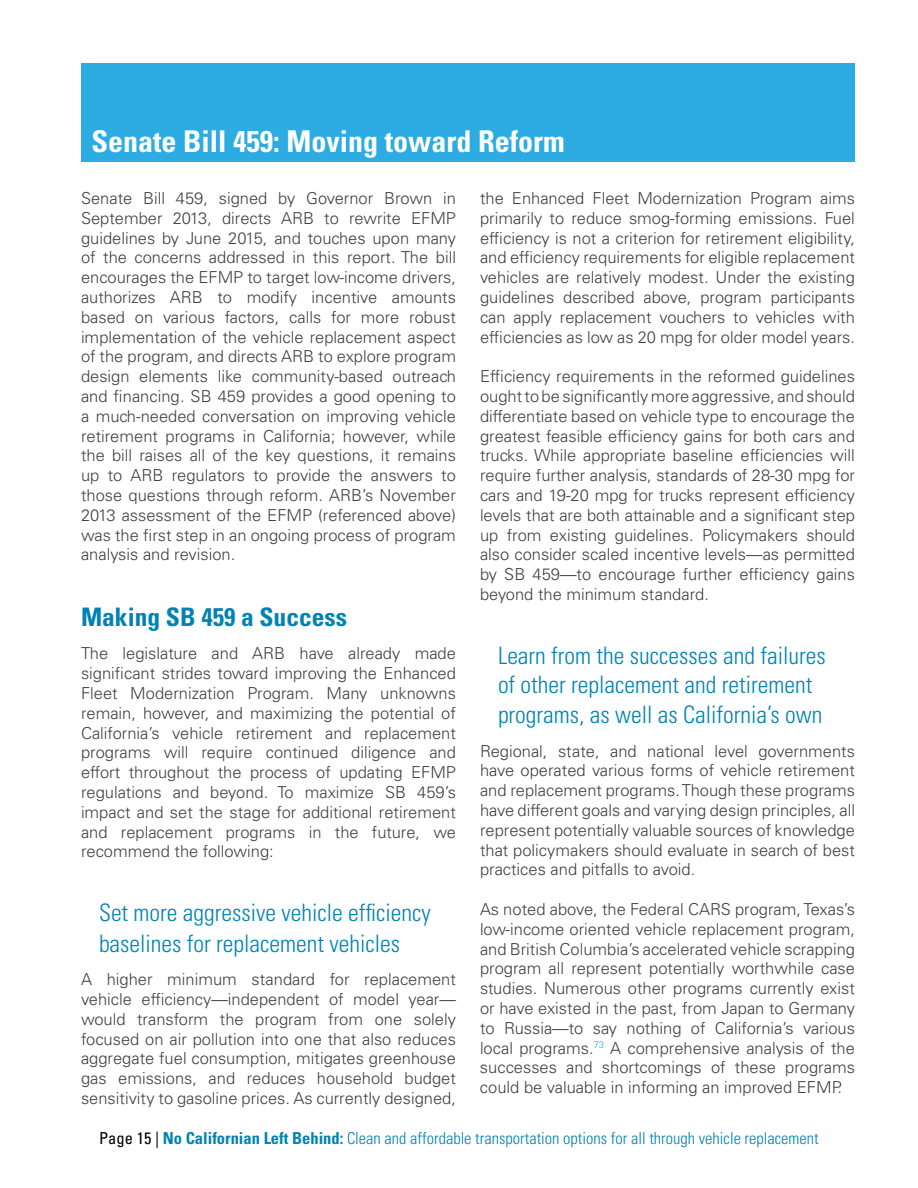
<style>
.page{position:relative;width:918px;height:1188px;background:#fff}
.page>*{position:absolute;margin:0;border:0;box-sizing:border-box;transform-origin:0 0}
.t1{font:700 condensed 30px "Univers";color:#fff}
.t2{font:700 condensed 25.5px "Univers";color:#0083b4}
.t3{font:300 condensed 24px/29.7px "Univers";color:#0083b4}
.t4{font:300 16.5px/19.8px "Univers LT Std";color:#414042;text-align:justify}
.t5{font:300 condensed 16.5px "Univers";color:#0083b4}
.s1{font-weight:400;color:#000}
.s2{font-weight:700}
</style>
<div class="page">
<div style="left:81px;top:63px;width:774px;height:99px;background:#2cace2"></div>
<h1 class="t1" style="left:92px;top:122px;width:475px">Senate Bill 459: Moving toward Reform</h1>
<p class="t4" style="left:81px;top:188px;width:377px">Senate Bill 459, signed by Governor Brown in September 2013, directs ARB to rewrite EFMP guidelines by June 2015, and touches upon many of the concerns addressed in this report. The bill encourages the EFMP to target low-income drivers, authorizes ARB to modify incentive amounts based on various factors, calls for more robust implementation of the vehicle replacement aspect of the program, and directs ARB to explore program design elements like community-based outreach and financing. SB 459 provides a good opening to a much-needed conversation on improving vehicle retirement programs in California; however, while the bill raises all of the key questions, it remains up to ARB regulators to provide the answers to those questions through reform. ARB’s November 2013 assessment of the EFMP (referenced above) was the first step in an ongoing process of program analysis and revision.</p>
<h2 class="t2" style="left:81px;top:602px;width:268px">Making SB 459 a Success</h2>
<p class="t4" style="left:81px;top:644px;width:377px">The legislature and ARB have already made significant strides toward improving the Enhanced Fleet Modernization Program. Many unknowns remain, however, and maximizing the potential of California’s vehicle retirement and replacement programs will require continued diligence and effort throughout the process of updating EFMP regulations and beyond. To maximize SB 459’s impact and set the stage for additional retirement and replacement programs in the future, we recommend the following:</p>
<h3 class="t3" style="left:99px;top:898px;width:333px;line-height:30.6px">Set more aggressive vehicle efficiency baselines for replacement vehicles</h3>
<p class="t4" style="left:81px;top:969px;width:377px">A higher minimum standard for replacement vehicle efficiency—independent of model year— would transform the program from one solely focused on air pollution into one that also reduces aggregate fuel consumption, mitigates greenhouse gas emissions, and reduces household budget sensitivity to gasoline prices. As currently designed,</p>
<p class="t4" style="left:480px;top:188px;width:377px">the Enhanced Fleet Modernization Program aims primarily to reduce smog-forming emissions. Fuel efficiency is not a criterion for retirement eligibility, and efficiency requirements for eligible replacement vehicles are relatively modest. Under the existing guidelines described above, program participants can apply replacement vouchers to vehicles with efficiencies as low as 20 mpg for older model years.</p>
<p class="t4" style="left:480px;top:366px;width:377px">Efficiency requirements in the reformed guidelines ought to be significantly more aggressive, and should differentiate based on vehicle type to encourage the greatest feasible efficiency gains for both cars and trucks. While appropriate baseline efficiencies will require further analysis, standards of 28-30 mpg for cars and 19-20 mpg for trucks represent efficiency levels that are both attainable and a significant step up from existing guidelines. Policymakers should also consider scaled incentive levels—as permitted by SB 459—to encourage further efficiency gains beyond the minimum standard.</p>
<h3 class="t3" style="left:498px;top:641px;width:329px">Learn from the successes and failures of other replacement and retirement programs, as well as California’s own</h3>
<p class="t4" style="left:480px;top:741px;width:377px">Regional, state, and national level governments have operated various forms of vehicle retirement and replacement programs. Though these programs have different goals and varying design principles, all represent potentially valuable sources of knowledge that policymakers should evaluate in search of best practices and pitfalls to avoid.</p>
<p class="t4" style="left:480px;top:899px;width:377px">As noted above, the Federal CARS program, Texas’s low-income oriented vehicle replacement program, and British Columbia’s accelerated vehicle scrapping program all represent potentially worthwhile case studies. Numerous other programs currently exist or have existed in the past, from Japan to Germany to Russia—to say nothing of California’s various local programs.<sup>73</sup> A comprehensive analysis of the successes and shortcomings of these programs could be valuable in informing an improved EFMP.</p>
<p class="t5" style="left:99px;top:1129px;width:721px"><span class="s1">Page 15 |</span> <span class="s2">No Californian Left Behind:</span> Clean and affordable transportation options for all through vehicle replacement</p>
</div>
